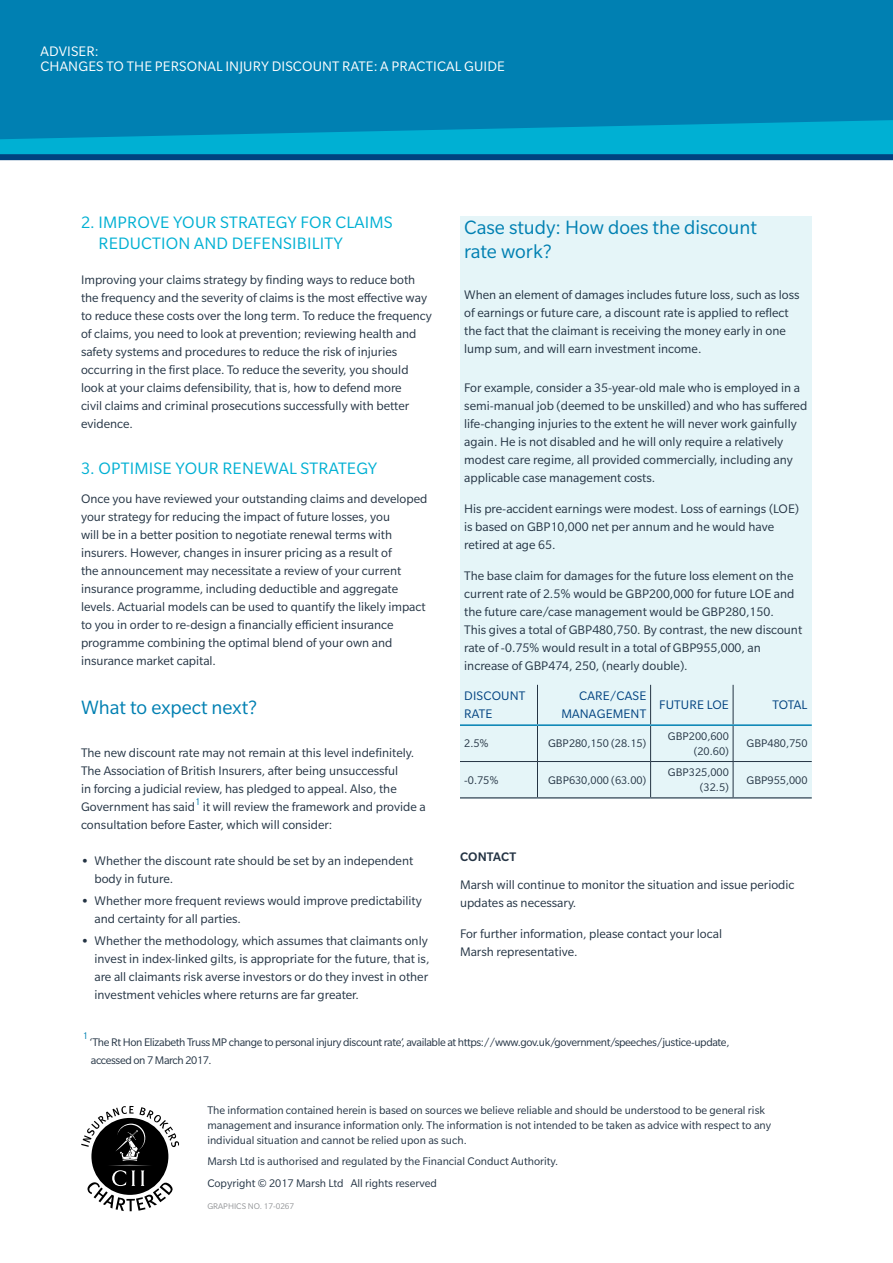
<style>
.page{position:relative;width:893px;height:1263px;background:#fff}
.page>*{position:absolute;margin:0;border:0;box-sizing:border-box;transform-origin:0 0}
.t1{font:21px/24px "Slate Pro";color:#0080b2}
.t2{font:18px/21px "Slate Pro";letter-spacing:.01em;color:#00b0d3}
.t3{font:15px/15px "Slate Pro";letter-spacing:.01em;color:#fff}
.t4{font:13.5px/18px "Slate Pro";color:#243444}
.t5{font:13.5px/18px "Slate Pro";letter-spacing:.01em;color:#004280}
.t6{font:500 13.5px "Slate Pro";letter-spacing:.01em;color:#243444}
.t7{font:12px/15px "Slate Pro";color:#243444}
.t8{font:12px/18px "Slate Pro";letter-spacing:-.03em;color:#243444}
.t9{font:10.5px "Slate Pro";color:#0080b2}
.t10{font:9px "Slate Pro";color:#939598}
.s1{font-weight:700}
</style>
<div class="page">
<div style="left:0;top:0;width:893px;height:160px;background:#0080b2"></div>
<svg style="left:0;top:120px;width:893px;height:40px"></svg>
<svg style="left:81px;top:1106px;width:98px;height:105px"></svg>
<div style="left:460px;top:216px;width:352px;height:582px;background:#e5f5f8"></div>
<hr style="left:537px;top:685px;width:1px;height:39px;background:#243444">
<hr style="left:650px;top:685px;width:1px;height:39px;background:#243444">
<hr style="left:733px;top:685px;width:1px;height:39px;background:#243444">
<hr style="left:537px;top:726px;width:1px;height:35px;background:#243444">
<hr style="left:650px;top:726px;width:1px;height:35px;background:#243444">
<hr style="left:733px;top:726px;width:1px;height:35px;background:#243444">
<hr style="left:537px;top:762px;width:1px;height:35px;background:#243444">
<hr style="left:650px;top:762px;width:1px;height:35px;background:#243444">
<hr style="left:733px;top:762px;width:1px;height:35px;background:#243444">
<hr style="left:460px;top:724px;width:77px;height:2px;background:#0080b2">
<hr style="left:537px;top:724px;width:114px;height:2px;background:#0080b2">
<hr style="left:651px;top:724px;width:82px;height:2px;background:#0080b2">
<hr style="left:733px;top:724px;width:79px;height:2px;background:#0080b2">
<hr style="left:460px;top:761px;width:77px;height:1px;background:#243444">
<hr style="left:537px;top:761px;width:114px;height:1px;background:#243444">
<hr style="left:651px;top:761px;width:82px;height:1px;background:#243444">
<hr style="left:733px;top:761px;width:79px;height:1px;background:#243444">
<hr style="left:460px;top:797px;width:77px;height:1px;background:#243444">
<hr style="left:537px;top:797px;width:114px;height:1px;background:#243444">
<hr style="left:651px;top:797px;width:82px;height:1px;background:#243444">
<hr style="left:733px;top:797px;width:79px;height:1px;background:#243444">
<p class="t3" style="left:40px;top:44px;width:466px">ADVISER:<br>CHANGES TO THE PERSONAL INJURY DISCOUNT RATE: A PRACTICAL GUIDE</p>
<h2 class="t2" style="left:99px;top:212px;width:296px;text-indent:-18px">2. IMPROVE YOUR STRATEGY FOR CLAIMS<br>REDUCTION AND DEFENSIBILITY</h2>
<p class="t4" style="left:81px;top:270px;width:352px">Improving your claims strategy by finding ways to reduce both the frequency and the severity of claims is the most effective way to reduce these costs over the long term. To reduce the frequency of claims, you need to look at prevention; reviewing health and safety systems and procedures to reduce the risk of injuries occurring in the first place. To reduce the severity, you should look at your claims defensibility, that is, how to defend more<br>civil claims and criminal prosecutions successfully with better evidence.</p>
<h2 class="t2" style="left:81px;top:458px;width:298px">3. OPTIMISE YOUR RENEWAL STRATEGY</h2>
<p class="t4" style="left:81px;top:490px;width:348px">Once you have reviewed your outstanding claims and developed your strategy for reducing the impact of future losses, you<br>will be in a better position to negotiate renewal terms with insurers. However, changes in insurer pricing as a result of<br>the announcement may necessitate a review of your current insurance programme, including deductible and aggregate levels. Actuarial models can be used to quantify the likely impact to you in order to re-design a financially efficient insurance programme combining the optimal blend of your own and insurance market capital.</p>
<h1 class="t1" style="left:81px;top:695px;width:178px">What to expect next?</h1>
<p class="t4" style="left:81px;top:744px;width:335px">The new discount rate may not remain at this level indefinitely.<br>The Association of British Insurers, after being unsuccessful<br>in forcing a judicial review, has pledged to appeal. Also, the Government has said</p>
<p class="t9" style="left:195px;top:796px;width:7px">1</p>
<p class="t4" style="left:81px;top:798px;width:346px;text-indent:122px">it will review the framework and provide a consultation before Easter, which will consider:</p>
<p class="t4" style="left:95px;top:851px;width:320px;text-indent:-14px"><span class="s1">•</span> Whether the discount rate should be set by an independent body in future.</p>
<p class="t4" style="left:95px;top:891px;width:329px;text-indent:-14px"><span class="s1">•</span> Whether more frequent reviews would improve predictability and certainty for all parties.</p>
<p class="t4" style="left:95px;top:931px;width:336px;text-indent:-14px"><span class="s1">•</span> Whether the methodology, which assumes that claimants only invest in index-linked gilts, is appropriate for the future, that is, are all claimants risk averse investors or do they invest in other investment vehicles where returns are far greater.</p>
<h1 class="t1" style="left:464px;top:215px;width:294px">Case study: How does the discount rate work?</h1>
<p class="t4" style="left:464px;top:285px;width:337px">When an element of damages includes future loss, such as loss of earnings or future care, a discount rate is applied to reflect the fact that the claimant is receiving the money early in one lump sum, and will earn investment income.</p>
<p class="t4" style="left:464px;top:379px;width:345px">For example, consider a 35-year-old male who is employed in a semi-manual job (deemed to be unskilled) and who has suffered life-changing injuries to the extent he will never work gainfully again. He is not disabled and he will only require a relatively modest care regime, all provided commercially, including any applicable case management costs.</p>
<p class="t4" style="left:464px;top:500px;width:336px">His pre-accident earnings were modest. Loss of earnings (LOE) is based on GBP10,000 net per annum and he would have retired at age 65.</p>
<p class="t4" style="left:464px;top:566px;width:339px">The base claim for damages for the future loss element on the current rate of 2.5% would be GBP200,000 for future LOE and the future care/case management would be GBP280,150.<br>This gives a total of GBP480,750. By contrast, the new discount rate of -0.75% would result in a total of GBP955,000, an increase of GBP474, 250, (nearly double).</p>
<p class="t5" style="left:464px;top:687px;width:63px">DISCOUNT<br>RATE</p>
<p class="t5" style="left:561px;top:687px;width:86px;text-align:right">CARE/CASE<br>MANAGEMENT</p>
<p class="t5" style="left:659px;top:696px;width:71px">FUTURE LOE</p>
<p class="t5" style="left:772px;top:696px;width:36px">TOTAL</p>
<p class="t7" style="left:464px;top:736px;width:26px">2.5%</p>
<p class="t7" style="left:548px;top:736px;width:100px">GBP280,150 (28.15)</p>
<p class="t7" style="left:668px;top:728px;width:62px;text-align:right">GBP200,600 (20.60)</p>
<p class="t7" style="left:747px;top:736px;width:62px">GBP480,750</p>
<p class="t7" style="left:464px;top:772px;width:36px">-0.75%</p>
<p class="t7" style="left:548px;top:772px;width:100px">GBP630,000 (63.00)</p>
<p class="t7" style="left:668px;top:765px;width:62px;text-align:right">GBP325,000 (32.5)</p>
<p class="t7" style="left:747px;top:772px;width:62px">GBP955,000</p>
<p class="t6" style="left:460px;top:849px;width:58px">CONTACT</p>
<p class="t4" style="left:460px;top:876px;width:336px">Marsh will continue to monitor the situation and issue periodic updates as necessary.</p>
<p class="t4" style="left:460px;top:925px;width:264px">For further information, please contact your local<br>Marsh representative.</p>
<p class="t9" style="left:83px;top:1030px;width:7px">1</p>
<p class="t8" style="left:90px;top:1033px;width:641px">‘The Rt Hon Elizabeth Truss MP change to personal injury discount rate’, available at https://www.gov.uk/government/speeches/justice-update, accessed on 7 March 2017.</p>
<p class="t7" style="left:207px;top:1102px;width:565px">The information contained herein is based on sources we believe reliable and should be understood to be general risk management and insurance information only. The information is not intended to be taken as advice with respect to any individual situation and cannot be relied upon as such.</p>
<p class="t7" style="left:207px;top:1151px;width:352px;line-height:21.8px">Marsh Ltd is authorised and regulated by the Financial Conduct Authority.<br>Copyright © 2017 Marsh Ltd All rights reserved</p>
<p class="t10" style="left:207px;top:1201px;width:88px">GRAPHICS NO. 17-0267</p>
</div>
